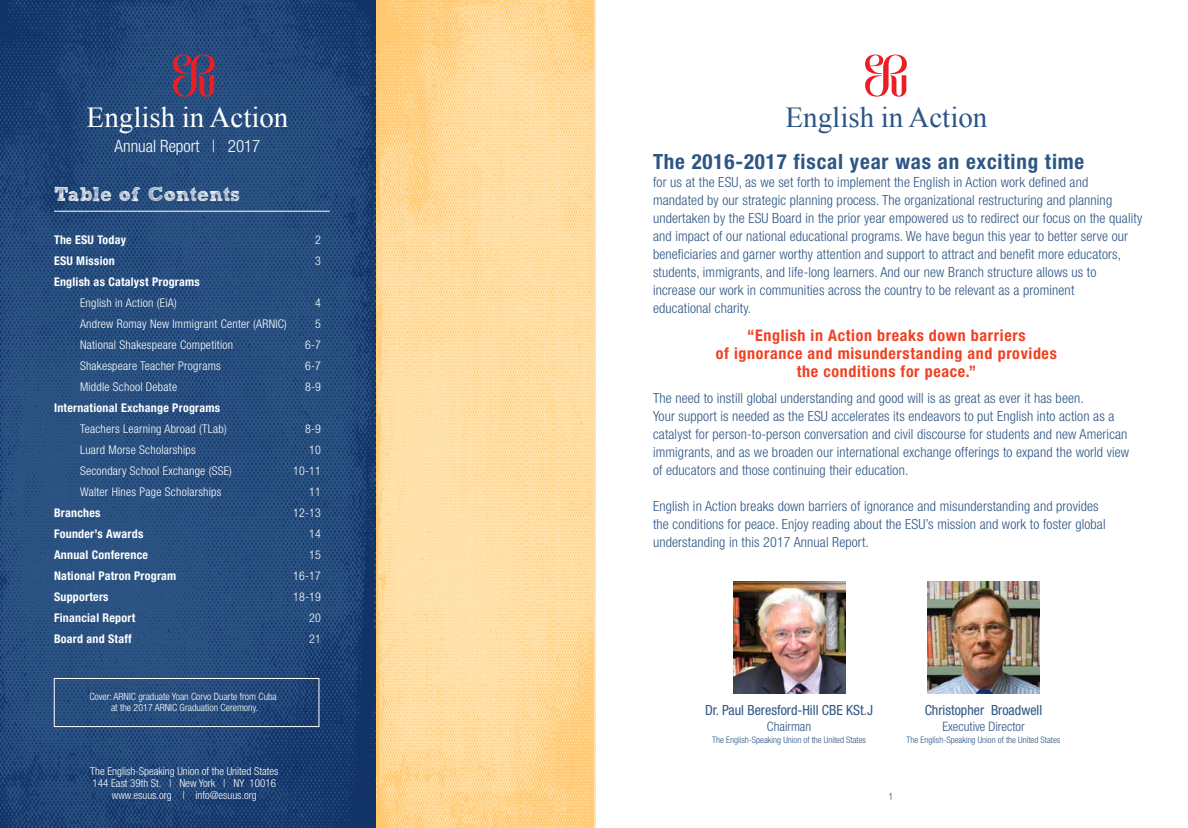
<style>
.page{position:relative;width:1188px;height:828px;background:#fff}
.page>*{position:absolute;margin:0;border:0;box-sizing:border-box;transform-origin:0 0}
.t1{font:29px "Times New Roman";color:#fff}
.t2{font:29px "Times New Roman";color:#2d5585}
.t3{font:700 condensed 21px "Helvetica Neue";letter-spacing:.04em;color:#2d5585}
.t4{font:700 20px "Sketch Block";color:#fff}
.t5{font:300 condensed 17px "Helvetica Neue";color:#fff}
.t6{font:700 condensed 16px/18px "Helvetica Neue";letter-spacing:.04em;color:#ef4123;text-align:center}
.t7{font:300 condensed 14px/18px "Helvetica Neue";letter-spacing:.01em;color:#2d5585}
.t8{font:condensed 14px "Helvetica Neue";color:#2d5585}
.t9{font:300 condensed 13px "Helvetica Neue";color:#2d5585}
.t10{font:300 condensed 12px "Helvetica Neue";letter-spacing:.02em;color:#fff}
.t11{font:700 condensed 12px "Helvetica Neue";letter-spacing:.02em;color:#fff}
.t12{font:300 condensed 11px/12px "Helvetica Neue";color:#fff;text-align:center}
.t13{font:300 condensed 10px/11px "Helvetica Neue";color:#fff;text-align:center}
.t14{font:300 condensed 10px "Helvetica Neue";color:#2d5585}
.t15{font:300 condensed 9px "Helvetica Neue";color:#2d5585}
</style>
<div class="page">
<img style="left:375px;top:0;width:219px;height:828px">
<svg style="left:0;top:0;width:375px;height:828px;fill:#284f80"></svg>
<hr style="left:54px;top:211px;width:276px;height:1px;background:#fff">
<img style="left:928px;top:582px;width:111px;height:112px">
<img style="left:733px;top:582px;width:112px;height:112px">
<div style="left:54px;top:678px;width:265px;height:49px;border:1px solid #fff"></div>
<svg style="left:172px;top:54px;width:43px;height:43px"></svg>
<svg style="left:865px;top:54px;width:42px;height:43px"></svg>
<h1 class="t1" style="left:87px;top:97px;width:203px">English in Action</h1>
<h1 class="t2" style="left:786px;top:97px;width:203px">English in Action</h1>
<p class="t5" style="left:115px;top:137px;width:147px">Annual Report | 2017</p>
<h3 class="t4" style="left:54px;top:182px;width:188px">Table of Contents</h3>
<p class="t11" style="left:54px;top:232px;width:74px">The ESU Today</p>
<p class="t10" style="left:315px;top:232px;width:7px">2</p>
<p class="t11" style="left:54px;top:253px;width:62px">ESU Mission</p>
<p class="t10" style="left:315px;top:253px;width:7px">3</p>
<p class="t11" style="left:54px;top:274px;width:147px">English as Catalyst Programs</p>
<p class="t10" style="left:80px;top:295px;width:98px">English in Action (EiA)</p>
<p class="t10" style="left:315px;top:295px;width:7px">4</p>
<p class="t10" style="left:80px;top:316px;width:208px">Andrew Romay New Immigrant Center (ARNIC)</p>
<p class="t10" style="left:315px;top:316px;width:7px">5</p>
<p class="t10" style="left:80px;top:337px;width:155px">National Shakespeare Competition</p>
<p class="t10" style="left:305px;top:337px;width:17px">6-7</p>
<p class="t10" style="left:80px;top:358px;width:142px">Shakespeare Teacher Programs</p>
<p class="t10" style="left:305px;top:358px;width:17px">6-7</p>
<p class="t10" style="left:80px;top:379px;width:99px">Middle School Debate</p>
<p class="t10" style="left:305px;top:379px;width:17px">8-9</p>
<p class="t11" style="left:54px;top:400px;width:168px">International Exchange Programs</p>
<p class="t10" style="left:80px;top:421px;width:148px">Teachers Learning Abroad (TLab)</p>
<p class="t10" style="left:305px;top:421px;width:17px">8-9</p>
<p class="t10" style="left:80px;top:442px;width:117px">Luard Morse Scholarships</p>
<p class="t10" style="left:309px;top:442px;width:13px">10</p>
<p class="t10" style="left:80px;top:463px;width:153px">Secondary School Exchange (SSE)</p>
<p class="t10" style="left:293px;top:463px;width:29px">10-11</p>
<p class="t10" style="left:80px;top:484px;width:143px">Walter Hines Page Scholarships</p>
<p class="t10" style="left:309px;top:484px;width:13px">11</p>
<p class="t11" style="left:54px;top:505px;width:48px">Branches</p>
<p class="t10" style="left:293px;top:505px;width:29px">12-13</p>
<p class="t11" style="left:54px;top:526px;width:91px">Founder’s Awards</p>
<p class="t10" style="left:309px;top:526px;width:13px">14</p>
<p class="t11" style="left:54px;top:547px;width:96px">Annual Conference</p>
<p class="t10" style="left:309px;top:547px;width:13px">15</p>
<p class="t11" style="left:54px;top:568px;width:124px">National Patron Program</p>
<p class="t10" style="left:293px;top:568px;width:29px">16-17</p>
<p class="t11" style="left:54px;top:589px;width:56px">Supporters</p>
<p class="t10" style="left:293px;top:589px;width:29px">18-19</p>
<p class="t11" style="left:54px;top:610px;width:83px">Financial Report</p>
<p class="t10" style="left:309px;top:610px;width:13px">20</p>
<p class="t11" style="left:54px;top:631px;width:79px">Board and Staff</p>
<p class="t10" style="left:309px;top:631px;width:13px">21</p>
<p class="t13" style="left:89px;top:691px;width:189px">Cover: ARNIC graduate Yoan Corvo Duarte from Cuba at the 2017 ARNIC Graduation Ceremony.</p>
<p class="t12" style="left:90px;top:765px;width:190px">The English-Speaking Union of the United States<br>144 East 39th St. | New York | NY 10016 www.esuus.org | info@esuus.org</p>
<h2 class="t3" style="left:653px;top:149px;width:433px">The 2016-2017 fiscal year was an exciting time</h2>
<p class="t7" style="left:653px;top:173px;width:491px">for us at the ESU, as we set forth to implement the English in Action work defined and mandated by our strategic planning process. The organizational restructuring and planning undertaken by the ESU Board in the prior year empowered us to redirect our focus on the quality and impact of our national educational programs. We have begun this year to better serve our beneficiaries and garner worthy attention and support to attract and benefit more educators, students, immigrants, and life-long learners. And our new Branch structure allows us to increase our work in communities across the country to be relevant as a prominent<br>educational charity.</p>
<p class="t6" style="left:716px;top:326px;width:342px">“English in Action breaks down barriers<br>of ignorance and misunderstanding and provides the conditions for peace.”</p>
<p class="t7" style="left:653px;top:389px;width:478px">The need to instill global understanding and good will is as great as ever it has been.<br>Your support is needed as the ESU accelerates its endeavors to put English into action as a catalyst for person-to-person conversation and civil discourse for students and new American immigrants, and as we broaden our international exchange offerings to expand the world view of educators and those continuing their education.</p>
<p class="t7" style="left:653px;top:497px;width:454px">English in Action breaks down barriers of ignorance and misunderstanding and provides the conditions for peace. Enjoy reading about the ESU’s mission and work to foster global understanding in this 2017 Annual Report.</p>
<p class="t8" style="left:705px;top:702px;width:170px">Dr. Paul Beresford-Hill CBE KSt.J</p>
<p class="t9" style="left:767px;top:719px;width:46px">Chairman</p>
<p class="t15" style="left:712px;top:734px;width:155px">The English-Speaking Union of the United States</p>
<p class="t8" style="left:925px;top:702px;width:119px">Christopher Broadwell</p>
<p class="t9" style="left:942px;top:719px;width:84px">Executive Director</p>
<p class="t15" style="left:907px;top:734px;width:155px">The English-Speaking Union of the United States</p>
<p class="t14" style="left:889px;top:791px;width:6px">1</p>
</div>
